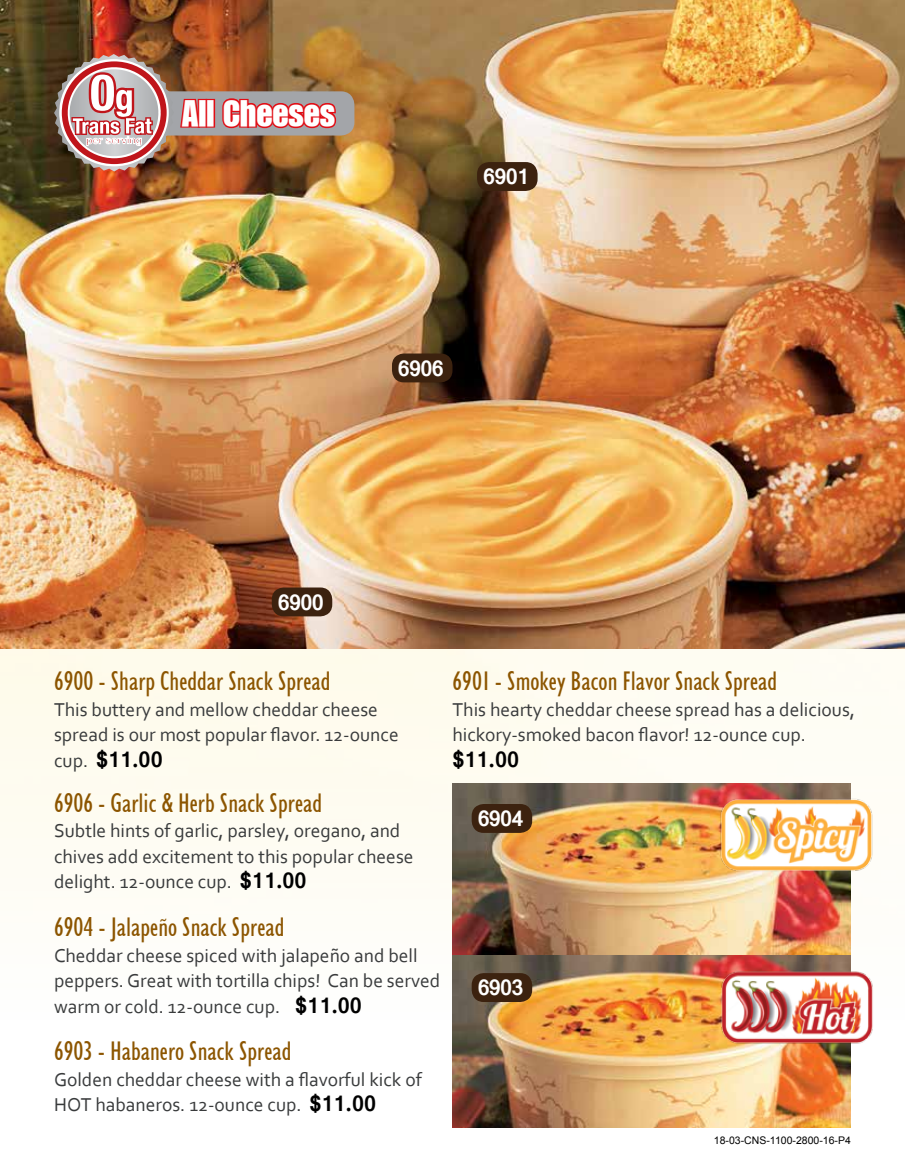
<style>
.page{position:relative;width:905px;height:1175px;background:#fff}
.page>*{position:absolute;margin:0;border:0;box-sizing:border-box;transform-origin:0 0}
.t1{font:36px "GENUINE";color:#fff}
.t2{font:condensed 27px "Humanist 521 BT";color:#8c5500}
.t3{font:700 24px "Vrinda";letter-spacing:-.03em;color:#fff}
.t4{font:700 24px "Vrinda";color:#000}
.t5{font:19.5px/25.5px "Corbel";color:#393b3c}
.t6{font:10.5px "Arial";color:#000}
.s1{font-family:"Corbel";font-weight:400;font-size:19.5px;color:#393b3c}
.s2{font-family:"Vrinda";font-weight:700;font-size:24px;color:#000}
</style>
<div class="page">
<div style="left:0;top:648px;width:904px;height:322px;background:#fefcf2"></div>
<img style="left:452px;top:783px;width:398px;height:344px">
<img style="left:0;top:0;width:904px;height:648px">
<div style="left:100px;top:91px;width:254px;height:44px;background:#a3a5a9;border-radius:14px"></div>
<img style="left:54px;top:54px;width:148px;height:117px">
<div style="left:198px;top:99px;width:9px;height:29px;border:3px solid #e10d15"></div>
<div style="left:206px;top:99px;width:9px;height:29px;border:3px solid #e10d15"></div>
<svg style="left:222px;top:98px;width:115px;height:31px"></svg>
<img style="left:716px;top:792px;width:160px;height:81px">
<img style="left:716px;top:970px;width:157px;height:78px">
<div style="left:477px;top:162px;width:60px;height:29px;background:#3c220f;border-radius:12px"></div>
<div style="left:392px;top:353px;width:60px;height:29px;background:#3c220f;border-radius:12px"></div>
<div style="left:272px;top:587px;width:60px;height:29px;background:#3c220f;border-radius:12px"></div>
<div style="left:471px;top:804px;width:61px;height:29px;background:#3c220f;border-radius:12px"></div>
<div style="left:471px;top:973px;width:61px;height:29px;background:#3c220f;border-radius:12px"></div>
<h1 class="t1" style="left:182px;top:92px;width:155px">All Cheeses</h1>
<p class="t3" style="left:483px;top:161px;width:47px">6901</p>
<p class="t3" style="left:398px;top:352px;width:47px">6906</p>
<p class="t3" style="left:278px;top:586px;width:47px">6900</p>
<h2 class="t2" style="left:54px;top:665px;width:278px">6900 - Sharp Cheddar Snack Spread</h2>
<p class="t5" style="left:54px;top:696px;width:346px">This buttery and mellow cheddar cheese spread is our most popular flavor. 12-ounce</p>
<p class="t4" style="left:54px;top:743px;width:110px"><span class="s1">cup.</span> $11.00</p>
<h2 class="t2" style="left:54px;top:787px;width:269px">6906 - Garlic &amp; Herb Snack Spread</h2>
<p class="t5" style="left:54px;top:817px;width:361px">Subtle hints of garlic, parsley, oregano, and chives add excitement to this popular cheese delight. 12-ounce cup. <span class="s2">$11.00</span></p>
<h2 class="t2" style="left:54px;top:911px;width:232px">6904 - Jalapeño Snack Spread</h2>
<p class="t5" style="left:54px;top:942px;width:388px">Cheddar cheese spiced with jalapeño and bell peppers. Great with tortilla chips! Can be served warm or cold. 12-ounce cup. <span class="s2">$11.00</span></p>
<h2 class="t2" style="left:54px;top:1035px;width:239px">6903 - Habanero Snack Spread</h2>
<p class="t5" style="left:54px;top:1065px;width:369px">Golden cheddar cheese with a flavorful kick of<br>HOT habaneros. 12-ounce cup. <span class="s2">$11.00</span></p>
<h2 class="t2" style="left:452px;top:665px;width:326px">6901 - Smokey Bacon Flavor Snack Spread</h2>
<p class="t5" style="left:452px;top:696px;width:404px">This hearty cheddar cheese spread has a delicious, hickory-smoked bacon flavor! 12-ounce cup.</p>
<p class="t4" style="left:452px;top:743px;width:68px">$11.00</p>
<p class="t3" style="left:477px;top:802px;width:47px">6904</p>
<p class="t3" style="left:477px;top:971px;width:47px">6903</p>
<p class="t6" style="left:714px;top:1133px;width:138px">18-03-CNS-1100-2800-16-P4</p>
</div>
